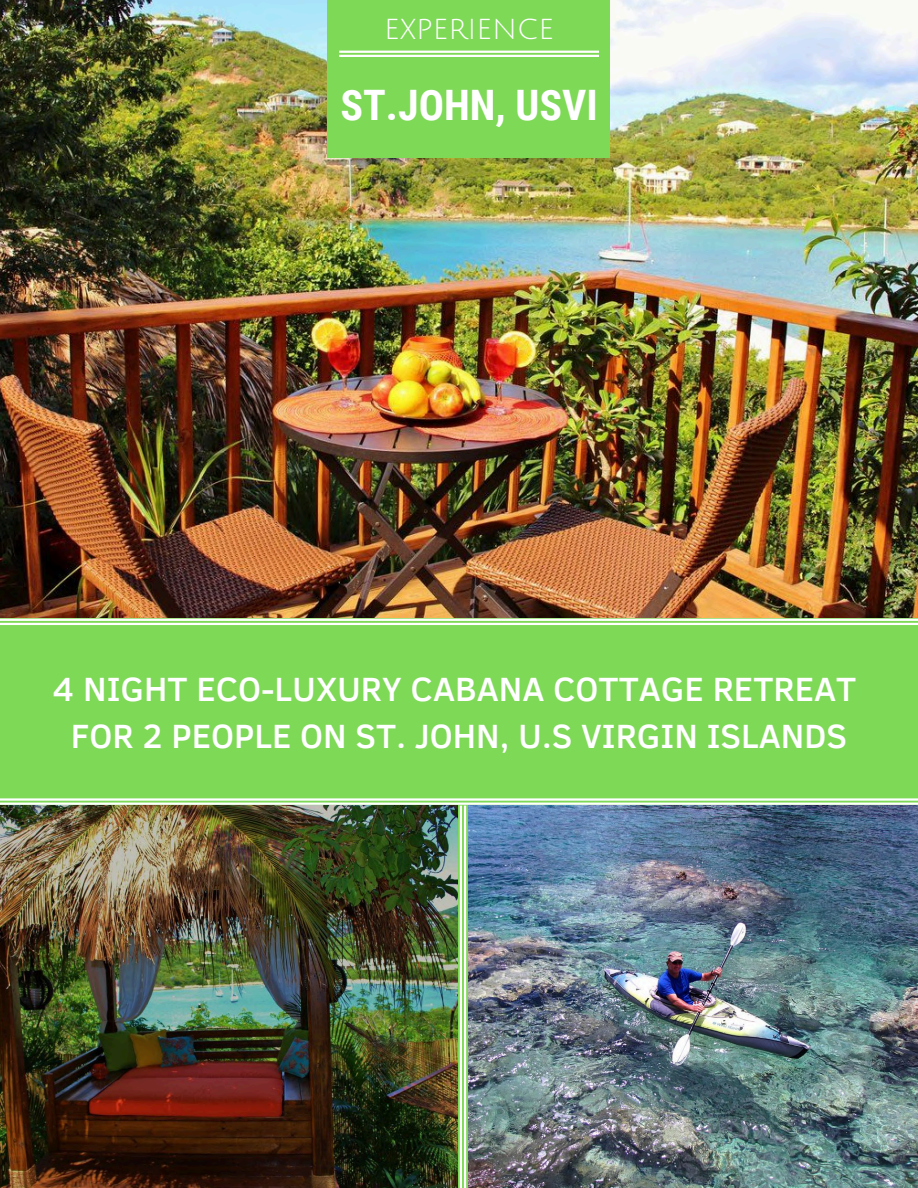
<style>
.page{position:relative;width:918px;height:1188px;background:#7ed957}
.page>*{position:absolute;margin:0;border:0;box-sizing:border-box;transform-origin:0 0}
.t1{font:700 42px "Roboto Condensed";color:#fff}
.t2{font:500 34.5px/47.2px "Clear Sans";color:#fff;text-align:center}
.t3{font:31.5px "Julius Sans One";color:#fff}
</style>
<div class="page">
<img style="left:0;top:0;width:918px;height:618px">
<div style="left:327px;top:0;width:283px;height:158px;background:#7ed957"></div>
<svg style="left:339px;top:51px;width:260px;height:6px"></svg>
<svg style="left:0;top:619px;width:918px;height:6px"></svg>
<img style="left:0;top:798px;width:918px;height:390px">
<img style="left:0;top:806px;width:458px;height:382px">
<img style="left:469px;top:806px;width:449px;height:382px">
<p class="t3" style="left:384px;top:12px;width:171px">EXPERIENCE</p>
<h1 class="t1" style="left:340px;top:81px;width:259px">ST.JOHN, USVI</h1>
<p class="t2" style="left:53px;top:664px;width:805px">4 NIGHT ECO-LUXURY CABANA COTTAGE RETREAT<br>FOR 2 PEOPLE ON ST. JOHN, U.S VIRGIN ISLANDS</p>
</div>
